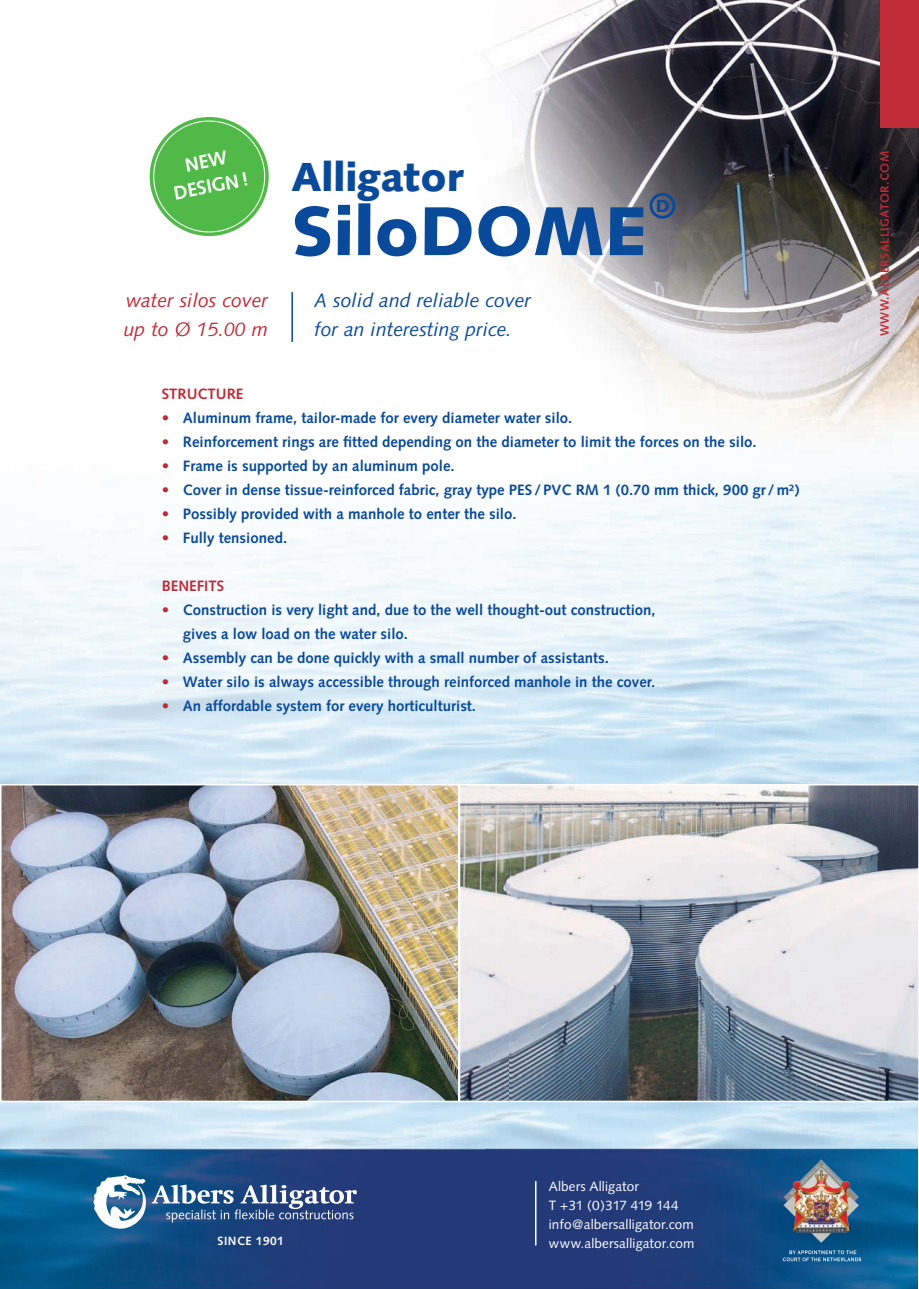
<style>
.page{position:relative;width:919px;height:1289px;background:#fff}
.page>*{position:absolute;margin:0;border:0;box-sizing:border-box;transform-origin:0 0}
.t1{font:900 69px "Syntax";color:#0a4a9a}
.t2{font:900 40.5px "Syntax";color:#0a4a9a}
.t3{font:italic 19.5px/28.5px "Syntax";color:#0a4a9a}
.t4{font:italic 19.5px/28.5px "Syntax";color:#bf2b37}
.t5{font:700 19.35px/25.2px "Syntax";color:#fff;text-align:center}
.t6{font:900 17.55px "Syntax";color:#0a4a9a}
.t7{font:700 15px/24px "Syntax";color:#0a4a9a}
.t8{font:700 15px "Syntax";color:#bf2b37}
.t9{font:13.5px/18.8px "Syntax";letter-spacing:.005em;color:#fff}
.t10{font:700 12px "Syntax";letter-spacing:.04em;color:#bf2b37}
.t11{font:700 12px "Syntax";letter-spacing:.04em;color:#fff}
.s1{color:#bf2b37}
</style>
<div class="page">
<img style="left:0;top:1102px;width:485px;height:186px">
<img style="left:485px;top:1102px;width:432px;height:186px">
<hr style="left:535px;top:1181px;width:1px;height:64px;background:#fff">
<img style="left:0;top:0;width:713px;height:722px">
<img style="left:713px;top:0;width:205px;height:784px">
<div style="left:880px;top:0;width:38px;height:128px;background:#bf2b37"></div>
<hr style="left:291px;top:292px;width:2px;height:50px;background:#0a4a9a">
<svg style="left:144px;top:112px;width:130px;height:129px"></svg>
<div style="left:649px;top:193px;width:26px;height:26px;border:3px solid #0a4a9a;border-radius:50%"></div>
<img style="left:783px;top:1159px;width:75px;height:83px">
<svg style="left:782px;top:1250px;width:79px;height:11px"></svg>
<svg style="left:93px;top:1174px;width:263px;height:55px"></svg>
<svg style="left:510px;top:787px;width:405px;height:312px;background:#acb1b8"></svg>
<img style="left:3px;top:787px;width:507px;height:312px">
<div style="left:458px;top:784px;width:460px;height:318px;border:2px solid #fff"></div>
<div style="left:0;top:784px;width:459px;height:318px;border:2px solid #fff"></div>
<p class="t5" style="left:166px;top:156px;width:77px;rotate:-11deg">NEW<br>DESIGN !</p>
<h3 class="t4" style="left:124px;top:286px;width:146px">water silos cover up to Ø 15.00 m</h3>
<h2 class="t2" style="left:291px;top:152px;width:173px">Alligator</h2>
<h1 class="t1" style="left:291px;top:190px;width:358px">SiloDOME</h1>
<h3 class="t3" style="left:314px;top:286px;width:218px">A solid and reliable cover for an interesting price.</h3>
<p class="t6" style="left:655px;top:195px;width:16px">D</p>
<p class="t8" style="left:162px;top:385px;width:83px">STRUCTURE</p>
<p class="t7" style="left:162px;top:405px;width:412px"><span class="s1">•</span> Aluminum frame, tailor-made for every diameter water silo.</p>
<p class="t7" style="left:162px;top:429px;width:596px"><span class="s1">•</span> Reinforcement rings are fitted depending on the diameter to limit the forces on the silo.</p>
<p class="t7" style="left:162px;top:453px;width:294px"><span class="s1">•</span> Frame is supported by an aluminum pole.</p>
<p class="t7" style="left:162px;top:477px;width:639px"><span class="s1">•</span> Cover in dense tissue-reinforced fabric, gray type PES/ PVC RM 1 (0.70 mm thick, 900 gr / m²)</p>
<p class="t7" style="left:162px;top:501px;width:356px"><span class="s1">•</span> Possibly provided with a manhole to enter the silo.</p>
<p class="t7" style="left:162px;top:525px;width:127px"><span class="s1">•</span> Fully tensioned.</p>
<p class="t8" style="left:162px;top:577px;width:64px">BENEFITS</p>
<p class="t7" style="left:183px;top:597px;width:474px;text-indent:-21px"><span class="s1">•</span> Construction is very light and, due to the well thought-out construction, gives a low load on the water silo.</p>
<p class="t7" style="left:162px;top:645px;width:449px"><span class="s1">•</span> Assembly can be done quickly with a small number of assistants.</p>
<p class="t7" style="left:162px;top:669px;width:495px"><span class="s1">•</span> Water silo is always accessible through reinforced manhole in the cover.</p>
<p class="t7" style="left:162px;top:693px;width:316px"><span class="s1">•</span> An affordable system for every horticulturist.</p>
<p class="t10" style="left:877px;top:336px;width:187px;rotate:-90deg">WWW.ALBERSALLIGATOR.COM</p>
<p class="t11" style="left:217px;top:1234px;width:68px">SINCE 1901</p>
<p class="t9" style="left:549px;top:1177px;width:147px">Albers Alligator<br>T +31 (0)317 419 144 info@albersalligator.com www.albersalligator.com</p>
</div>
